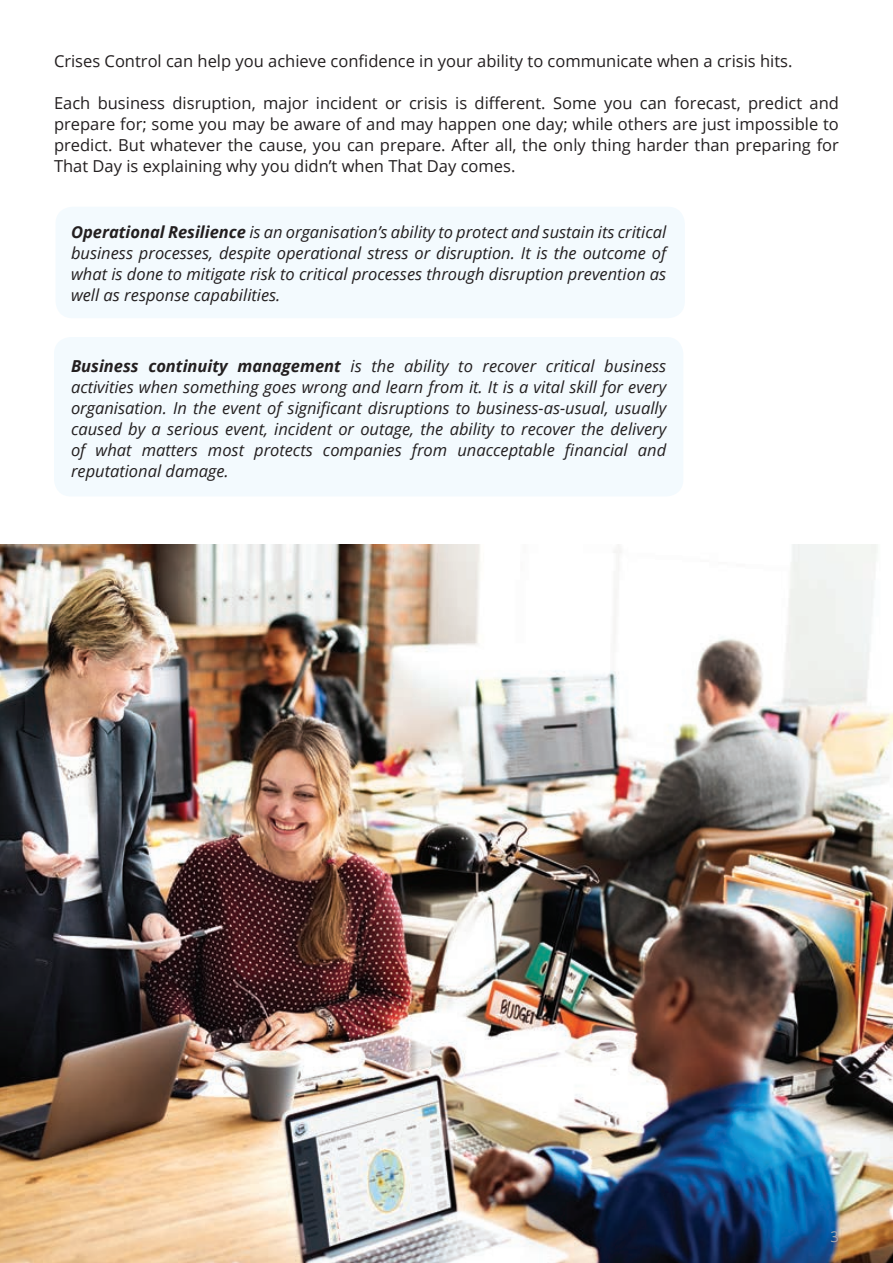
<style>
.page{position:relative;width:893px;height:1263px;background:#fff}
.page>*{position:absolute;margin:0;border:0;box-sizing:border-box;transform-origin:0 0}
.t1{font:italic 16.5px/21px "Open Sans";color:#231f20;text-align:justify}
.t2{font:16.5px/21px "Open Sans";color:#231f20;text-align:justify}
.t3{font:15px "Open Sans";color:#a8a9ad}
.s1{font-weight:700}
</style>
<div class="page">
<img style="left:0;top:544px;width:893px;height:719px">
<div style="left:55px;top:207px;width:630px;height:111px;background:#f3fafe;border-radius:17px"></div>
<div style="left:54px;top:337px;width:629px;height:159px;background:#f3fafe;border-radius:17px"></div>
<p class="t2" style="left:54px;top:50px;width:740px">Crises Control can help you achieve confidence in your ability to communicate when a crisis hits.</p>
<p class="t2" style="left:54px;top:92px;width:786px">Each business disruption, major incident or crisis is different. Some you can forecast, predict and prepare for; some you may be aware of and may happen one day; while others are just impossible to predict. But whatever the cause, you can prepare. After all, the only thing harder than preparing for That Day is explaining why you didn’t when That Day comes.</p>
<p class="t1" style="left:71px;top:221px;width:597px"><span class="s1">Operational Resilience</span> is an organisation’s ability to protect and sustain its critical business processes, despite operational stress or disruption. It is the outcome of what is done to mitigate risk to critical processes through disruption prevention as well as response capabilities.</p>
<p class="t1" style="left:71px;top:355px;width:597px"><span class="s1">Business continuity management</span> is the ability to recover critical business activities when something goes wrong and learn from it. It is a vital skill for every organisation. In the event of significant disruptions to business-as-usual, usually caused by a serious event, incident or outage, the ability to recover the delivery of what matters most protects companies from unacceptable financial and reputational damage.</p>
<p class="t3" style="left:830px;top:1226px;width:10px">3</p>
</div>
